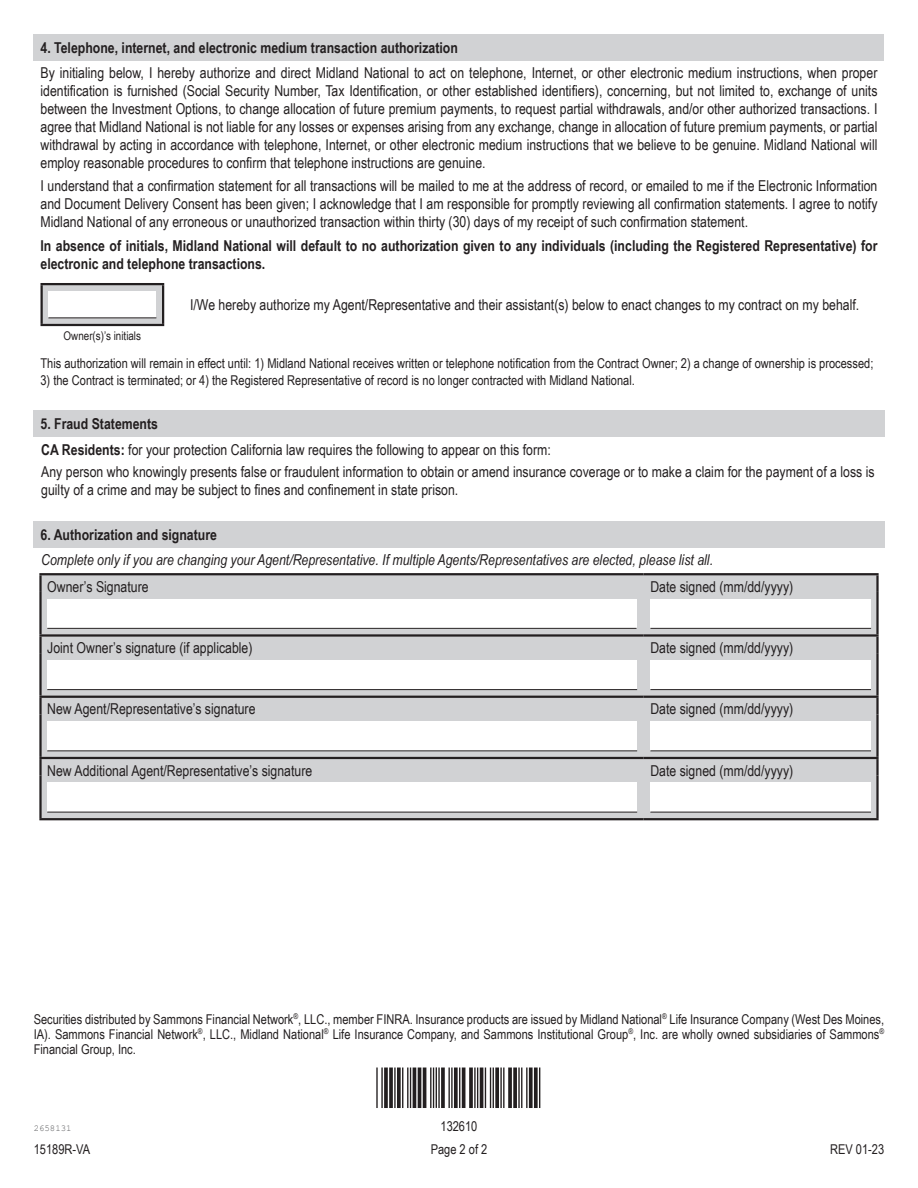
<style>
.page{position:relative;width:918px;height:1188px;background:#fff}
.page>*{position:absolute;margin:0;border:0;box-sizing:border-box;transform-origin:0 0}
.t1{font:54px "Free 3 of 9";color:#231f20}
.Subhead{font:15px/18px "Arial Narrow";color:#231f20;text-align:justify}
.t2{font:700 15px/18px "Arial Narrow";color:#231f20}
.t3{font:italic 15px "Arial Narrow";color:#231f20}
.t4{font:13.5px/15px "Arial Narrow";color:#231f20;text-align:justify}
.t5{font:12px "Arial Narrow";color:#231f20}
.t6{font:9px "Courier New";color:#57585a}
.s1{font-weight:700}
</style>
<div class="page">
<div style="left:34px;top:34px;width:850px;height:27px;background:#d1d2d4"></div>
<svg style="left:43px;top:285px;width:119px;height:39px;fill:#d1d2d4"></svg>
<hr style="left:40px;top:283px;width:124px;height:2px;background:#231f20">
<hr style="left:40px;top:285px;width:3px;height:39px;background:#231f20">
<hr style="left:162px;top:285px;width:2px;height:39px;background:#231f20">
<hr style="left:40px;top:324px;width:124px;height:2px;background:#231f20">
<div style="left:48px;top:291px;width:108px;height:27px;background:#fff"></div>
<hr style="left:48px;top:317px;width:108px;height:1px;background:#231f20">
<div style="left:34px;top:521px;width:851px;height:27px;background:#d1d2d4"></div>
<div style="left:42px;top:575px;width:834px;height:243px;background:#d1d2d4"></div>
<hr style="left:39px;top:573px;width:605px;height:2px;background:#231f20">
<hr style="left:644px;top:573px;width:235px;height:2px;background:#231f20">
<hr style="left:39px;top:575px;width:3px;height:17px;background:#231f20">
<hr style="left:876px;top:575px;width:3px;height:17px;background:#231f20">
<hr style="left:39px;top:592px;width:3px;height:42px;background:#231f20">
<hr style="left:876px;top:592px;width:3px;height:42px;background:#231f20">
<hr style="left:39px;top:634px;width:605px;height:3px;background:#231f20">
<hr style="left:39px;top:637px;width:3px;height:16px;background:#231f20">
<hr style="left:644px;top:634px;width:235px;height:3px;background:#231f20">
<hr style="left:876px;top:637px;width:3px;height:16px;background:#231f20">
<hr style="left:39px;top:653px;width:3px;height:43px;background:#231f20">
<hr style="left:876px;top:653px;width:3px;height:43px;background:#231f20">
<hr style="left:39px;top:696px;width:605px;height:2px;background:#231f20">
<hr style="left:39px;top:698px;width:3px;height:16px;background:#231f20">
<hr style="left:644px;top:696px;width:235px;height:2px;background:#231f20">
<hr style="left:876px;top:698px;width:3px;height:16px;background:#231f20">
<hr style="left:39px;top:714px;width:3px;height:43px;background:#231f20">
<hr style="left:876px;top:714px;width:3px;height:43px;background:#231f20">
<hr style="left:39px;top:757px;width:605px;height:2px;background:#231f20">
<hr style="left:39px;top:759px;width:3px;height:17px;background:#231f20">
<hr style="left:644px;top:757px;width:235px;height:2px;background:#231f20">
<hr style="left:876px;top:759px;width:3px;height:17px;background:#231f20">
<hr style="left:39px;top:776px;width:3px;height:42px;background:#231f20">
<hr style="left:876px;top:776px;width:3px;height:42px;background:#231f20">
<hr style="left:39px;top:818px;width:605px;height:2px;background:#231f20">
<hr style="left:644px;top:818px;width:235px;height:2px;background:#231f20">
<div style="left:47px;top:599px;width:590px;height:29px;background:#fff"></div>
<hr style="left:47px;top:628px;width:590px;height:1px;background:#231f20">
<div style="left:650px;top:599px;width:221px;height:29px;background:#fff"></div>
<hr style="left:650px;top:628px;width:221px;height:1px;background:#231f20">
<div style="left:47px;top:660px;width:590px;height:30px;background:#fff"></div>
<hr style="left:47px;top:689px;width:590px;height:1px;background:#231f20">
<div style="left:650px;top:660px;width:221px;height:30px;background:#fff"></div>
<hr style="left:650px;top:689px;width:221px;height:1px;background:#231f20">
<div style="left:47px;top:721px;width:590px;height:30px;background:#fff"></div>
<hr style="left:47px;top:750px;width:590px;height:1px;background:#231f20">
<div style="left:650px;top:721px;width:221px;height:30px;background:#fff"></div>
<hr style="left:650px;top:750px;width:221px;height:1px;background:#231f20">
<div style="left:47px;top:782px;width:590px;height:30px;background:#fff"></div>
<hr style="left:47px;top:812px;width:590px;height:1px;background:#231f20">
<div style="left:650px;top:782px;width:221px;height:30px;background:#fff"></div>
<hr style="left:650px;top:812px;width:221px;height:1px;background:#231f20">
<div style="left:34px;top:410px;width:851px;height:27px;background:#d1d2d4"></div>
<p class="t2" style="left:40px;top:38px;width:419px">4. Telephone, internet, and electronic medium transaction authorization</p>
<p class="Subhead" style="left:40px;top:64px;width:838px">By initialing below, I hereby authorize and direct Midland National to act on telephone, Internet, or other electronic medium instructions, when proper identification is furnished (Social Security Number, Tax Identification, or other established identifiers), concerning, but not limited to, exchange of units between the Investment Options, to change allocation of future premium payments, to request partial withdrawals, and/or other authorized transactions. I agree that Midland National is not liable for any losses or expenses arising from any exchange, change in allocation of future premium payments, or partial withdrawal by acting in accordance with telephone, Internet, or other electronic medium instructions that we believe to be genuine. Midland National will employ reasonable procedures to confirm that telephone instructions are genuine.</p>
<p class="Subhead" style="left:40px;top:176px;width:838px">I understand that a confirmation statement for all transactions will be mailed to me at the address of record, or emailed to me if the Electronic Information and Document Delivery Consent has been given; I acknowledge that I am responsible for promptly reviewing all confirmation statements. I agree to notify Midland National of any erroneous or unauthorized transaction within thirty (30) days of my receipt of such confirmation statement.</p>
<p class="t2" style="left:40px;top:236px;width:839px">In absence of initials, Midland National will default to no authorization given to any individuals (including the Registered Representative) for electronic and telephone transactions.</p>
<p class="Subhead" style="left:190px;top:295px;width:671px">I/We hereby authorize my Agent/Representative and their assistant(s) below to enact changes to my contract on my behalf.</p>
<p class="t5" style="left:64px;top:327px;width:79px">Owner(s)’s initials</p>
<p class="t4" style="left:40px;top:355px;width:834px">This authorization will remain in effect until: 1) Midland National receives written or telephone notification from the Contract Owner; 2) a change of ownership is processed;</p>
<p class="t4" style="left:40px;top:372px;width:596px">3) the Contract is terminated; or 4) the Registered Representative of record is no longer contracted with Midland National.</p>
<p class="t2" style="left:40px;top:414px;width:119px">5. Fraud Statements</p>
<p class="Subhead" style="left:41px;top:440px;width:511px"><span class="s1">CA Residents:</span> for your protection California law requires the following to appear on this form:</p>
<p class="Subhead" style="left:41px;top:462px;width:835px">Any person who knowingly presents false or fraudulent information to obtain or amend insurance coverage or to make a claim for the payment of a loss is guilty of a crime and may be subject to fines and confinement in state prison.</p>
<p class="t2" style="left:40px;top:525px;width:178px">6. Authorization and signature</p>
<p class="Subhead" style="left:47px;top:577px;width:103px">Owner’s Signature</p>
<p class="Subhead" style="left:650px;top:577px;width:144px">Date signed (mm/dd/yyyy)</p>
<p class="t3" style="left:41px;top:549px;width:673px">Complete only if you are changing your Agent/Representative. If multiple Agents/Representatives are elected, please list all.</p>
<p class="Subhead" style="left:47px;top:638px;width:207px">Joint Owner’s signature (if applicable)</p>
<p class="Subhead" style="left:650px;top:638px;width:144px">Date signed (mm/dd/yyyy)</p>
<p class="Subhead" style="left:47px;top:700px;width:210px">New Agent/Representative’s signature</p>
<p class="Subhead" style="left:650px;top:700px;width:144px">Date signed (mm/dd/yyyy)</p>
<p class="Subhead" style="left:47px;top:761px;width:267px">New Additional Agent/Representative’s signature</p>
<p class="Subhead" style="left:650px;top:761px;width:144px">Date signed (mm/dd/yyyy)</p>
<p class="t4" style="left:34px;top:1011px;width:852px">Securities distributed by Sammons Financial Network<sup>®</sup>, LLC., member FINRA. Insurance products are issued by Midland National<sup>®</sup> Life Insurance Company (West Des Moines, IA). Sammons Financial Network<sup>®</sup>, LLC., Midland National<sup>®</sup> Life Insurance Company, and Sammons Institutional Group<sup>®</sup>, Inc. are wholly owned subsidiaries of Sammons<sup>® </sup>Financial Group, Inc.</p>
<p class="t6" style="left:34px;top:1123px;width:39px">2658131</p>
<p class="t1" style="left:376px;top:1058px;width:167px">*132610*</p>
<p class="t4" style="left:441px;top:1119px;width:38px">132610</p>
<p class="t4" style="left:34px;top:1141px;width:58px">15189R-VA</p>
<p class="t4" style="left:431px;top:1141px;width:58px">Page 2 of 2</p>
<p class="t4" style="left:830px;top:1141px;width:56px">REV 01-23</p>
</div>
